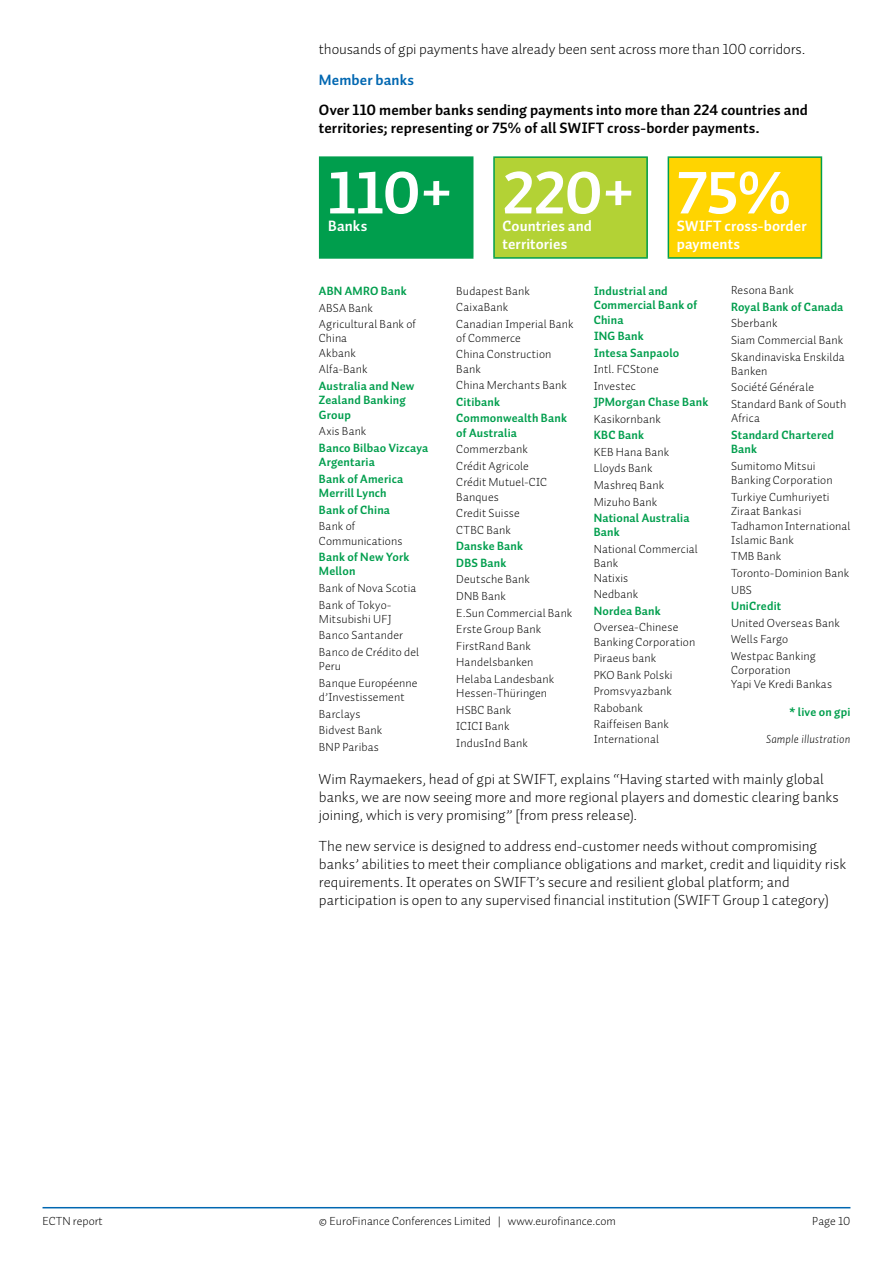
<style>
.page{position:relative;width:893px;height:1263px;background:#fff}
.page>*{position:absolute;margin:0;border:0;box-sizing:border-box;transform-origin:0 0}
.t1{font:60px "Auto 1 Bold LF";letter-spacing:-.01em;color:#fff}
.t2{font:15px/18px "Auto 1 Light LF";color:#000}
.t3{font:15px/18px "Auto 1 Bold LF";letter-spacing:.005em;color:#000}
.t4{font:15px/18px "Auto 1 Bold LF";letter-spacing:.005em;color:#fff}
.t5{font:15px "Auto 1 Bold LF";letter-spacing:.005em;color:#0067b1}
.t6{font:12px/16.5px "Auto 1 Light LF";letter-spacing:.01em;color:#000}
.t7{font:12px/14.4px "Auto 1 Bold LF";letter-spacing:.015em;color:#009e4d}
.t8{font:12px "Auto 1 Light Italic LF";letter-spacing:.015em;color:#000}
</style>
<div class="page">
<hr style="left:43px;top:1207px;width:807px;height:1px;background:#0067b1">
<div style="left:320px;top:157px;width:153px;height:101px;background:#009e4d"></div>
<div style="left:494px;top:157px;width:153px;height:101px;background:#b3d235"></div>
<div style="left:668px;top:157px;width:153px;height:101px;background:#ffd400"></div>
<hr style="left:319px;top:156px;width:154px;height:2px;background:#009e4d">
<hr style="left:319px;top:158px;width:1px;height:99px;background:#009e4d">
<hr style="left:319px;top:257px;width:154px;height:2px;background:#009e4d">
<hr style="left:493px;top:156px;width:155px;height:2px;background:#009e4d">
<hr style="left:493px;top:158px;width:2px;height:99px;background:#009e4d">
<hr style="left:646px;top:158px;width:2px;height:99px;background:#009e4d">
<hr style="left:493px;top:257px;width:155px;height:2px;background:#009e4d">
<hr style="left:668px;top:156px;width:154px;height:2px;background:#009e4d">
<hr style="left:668px;top:158px;width:1px;height:99px;background:#009e4d">
<hr style="left:821px;top:158px;width:1px;height:99px;background:#009e4d">
<hr style="left:668px;top:257px;width:154px;height:2px;background:#009e4d">
<p class="t2" style="left:319px;top:40px;width:488px">thousands of gpi payments have already been sent across more than 100 corridors.</p>
<p class="t5" style="left:319px;top:70px;width:97px">Member banks</p>
<p class="t3" style="left:319px;top:101px;width:490px">Over 110 member banks sending payments into more than 224 countries and territories; representing or 75% of all SWIFT cross-border payments.</p>
<h1 class="t1" style="left:328px;top:155px;width:127px">110+</h1>
<p class="t4" style="left:328px;top:217px;width:41px">Banks</p>
<h1 class="t1" style="left:502px;top:155px;width:134px">220+</h1>
<p class="t4" style="left:502px;top:217px;width:91px">Countries and territories</p>
<h1 class="t1" style="left:677px;top:155px;width:117px">75%</h1>
<p class="t4" style="left:677px;top:217px;width:131px">SWIFT cross-border payments</p>
<p class="t6" style="left:731px;top:282px;width:64px">Resona Bank</p>
<p class="t7" style="left:731px;top:299px;width:114px">Royal Bank of Canada</p>
<p class="t6" style="left:731px;top:315px;width:115px">Sberbank<br>Siam Commercial Bank<br>Skandinaviska Enskilda</p>
<p class="t6" style="left:731px;top:362px;width:117px">Banken<br>Société Générale<br>Standard Bank of South</p>
<p class="t6" style="left:731px;top:410px;width:30px">Africa</p>
<p class="t7" style="left:731px;top:427px;width:105px">Standard Chartered<br>Bank</p>
<p class="t6" style="left:731px;top:458px;width:103px;line-height:14.4px">Sumitomo Mitsui<br>Banking Corporation</p>
<p class="t6" style="left:731px;top:489px;width:121px;line-height:14.4px">Turkiye Cumhuriyeti<br>Ziraat Bankasi<br>Tadhamon International<br>Islamic Bank</p>
<p class="t6" style="left:731px;top:548px;width:120px">TMB Bank<br>Toronto-Dominion Bank<br>UBS</p>
<p class="t7" style="left:731px;top:598px;width:52px">UniCredit</p>
<p class="t6" style="left:731px;top:614px;width:110px">United Overseas Bank<br>Wells Fargo<br>Westpac Banking</p>
<p class="t6" style="left:731px;top:663px;width:103px;line-height:14.4px">Corporation<br>Yapi Ve Kredi Bankas</p>
<p class="t7" style="left:789px;top:704px;width:63px">* live on gpi</p>
<p class="t8" style="left:766px;top:731px;width:86px">Sample illustration</p>
<p class="t2" style="left:319px;top:770px;width:521px">Wim Raymaekers, head of gpi at SWIFT, explains “Having started with mainly global banks, we are now seeing more and more regional players and domestic clearing banks joining, which is very promising” [from press release).</p>
<p class="t2" style="left:319px;top:836px;width:529px">The new service is designed to address end-customer needs without compromising banks’ abilities to meet their compliance obligations and market, credit and liquidity risk requirements. It operates on SWIFT’s secure and resilient global platform; and participation is open to any supervised financial institution (SWIFT Group 1 category)</p>
<p class="t6" style="left:456px;top:282px;width:119px">Budapest Bank<br>CaixaBank<br>Canadian Imperial Bank</p>
<p class="t6" style="left:456px;top:329px;width:97px">of Commerce<br>China Construction</p>
<p class="t6" style="left:456px;top:360px;width:112px">Bank<br>China Merchants Bank</p>
<p class="t7" style="left:456px;top:393px;width:112px;line-height:16.5px">Citibank<br>Commonwealth Bank</p>
<p class="t7" style="left:456px;top:425px;width:62px">of Australia</p>
<p class="t6" style="left:456px;top:441px;width:92px">Commerzbank<br>Crédit Agricole<br>Crédit Mutuel-CIC</p>
<p class="t6" style="left:456px;top:488px;width:65px">Banques<br>Credit Suisse<br>CTBC Bank</p>
<p class="t7" style="left:456px;top:538px;width:68px;line-height:16.5px">Danske Bank<br>DBS Bank</p>
<p class="t6" style="left:456px;top:571px;width:118px">Deutsche Bank<br>DNB Bank<br>E.Sun Commercial Bank<br>Erste Group Bank<br>FirstRand Bank<br>Handelsbanken<br>Helaba Landesbank</p>
<p class="t6" style="left:456px;top:684px;width:92px">Hessen-Thüringen<br>HSBC Bank<br>ICICI Bank<br>IndusInd Bank</p>
<p class="t7" style="left:594px;top:283px;width:105px">Industrial and<br>Commercial Bank of<br>China</p>
<p class="t7" style="left:594px;top:328px;width:87px;line-height:16.5px">ING Bank<br>Intesa Sanpaolo</p>
<p class="t6" style="left:594px;top:361px;width:67px">Intl. FCStone<br>Investec</p>
<p class="t7" style="left:594px;top:395px;width:116px">JPMorgan Chase Bank</p>
<p class="t6" style="left:594px;top:410px;width:69px">Kasikornbank</p>
<p class="t7" style="left:594px;top:428px;width:52px">KBC Bank</p>
<p class="t6" style="left:594px;top:443px;width:77px">KEB Hana Bank<br>Lloyds Bank<br>Mashreq Bank<br>Mizuho Bank</p>
<p class="t7" style="left:594px;top:510px;width:97px">National Australia<br>Bank</p>
<p class="t6" style="left:594px;top:541px;width:105px;line-height:14.4px">National Commercial<br>Bank<br>Natixis</p>
<p class="t6" style="left:594px;top:586px;width:46px">Nedbank</p>
<p class="t7" style="left:594px;top:603px;width:69px">Nordea Bank</p>
<p class="t6" style="left:594px;top:620px;width:103px;line-height:14.4px">Oversea-Chinese<br>Banking Corporation</p>
<p class="t6" style="left:594px;top:650px;width:80px">Piraeus bank<br>PKO Bank Polski<br>Promsvyazbank<br>Rabobank<br>Raiffeisen Bank</p>
<p class="t6" style="left:594px;top:730px;width:67px">International</p>
<p class="t7" style="left:319px;top:283px;width:90px">ABN AMRO Bank</p>
<p class="t6" style="left:319px;top:299px;width:98px">ABSA Bank<br>Agricultural Bank of</p>
<p class="t6" style="left:319px;top:331px;width:38px;line-height:14.4px">China<br>Akbank</p>
<p class="t6" style="left:319px;top:361px;width:50px">Alfa-Bank</p>
<p class="t7" style="left:319px;top:378px;width:97px">Australia and New<br>Zealand Banking<br>Group</p>
<p class="t6" style="left:319px;top:423px;width:49px">Axis Bank</p>
<p class="t7" style="left:319px;top:440px;width:111px">Banco Bilbao Vizcaya<br>Argentaria</p>
<p class="t7" style="left:319px;top:471px;width:86px">Bank of America<br>Merrill Lynch</p>
<p class="t7" style="left:319px;top:502px;width:73px">Bank of China</p>
<p class="t6" style="left:319px;top:519px;width:85px;line-height:14.4px">Bank of<br>Communications</p>
<p class="t7" style="left:319px;top:549px;width:92px">Bank of New York<br>Mellon</p>
<p class="t6" style="left:319px;top:579px;width:99px">Bank of Nova Scotia<br>Bank of Tokyo-</p>
<p class="t6" style="left:319px;top:610px;width:102px">Mitsubishi UFJ<br>Banco Santander<br>Banco de Crédito del</p>
<p class="t6" style="left:319px;top:658px;width:100px">Peru<br>Banque Européenne</p>
<p class="t6" style="left:319px;top:689px;width:87px">d’Investissement<br>Barclays<br>Bidvest Bank<br>BNP Paribas</p>
<p class="t6" style="left:43px;top:1212px;width:62px">ECTN report</p>
<p class="t6" style="left:319px;top:1212px;width:299px">© EuroFinance Conferences Limited | www.eurofinance.com</p>
<p class="t6" style="left:812px;top:1212px;width:40px">Page 10</p>
</div>
